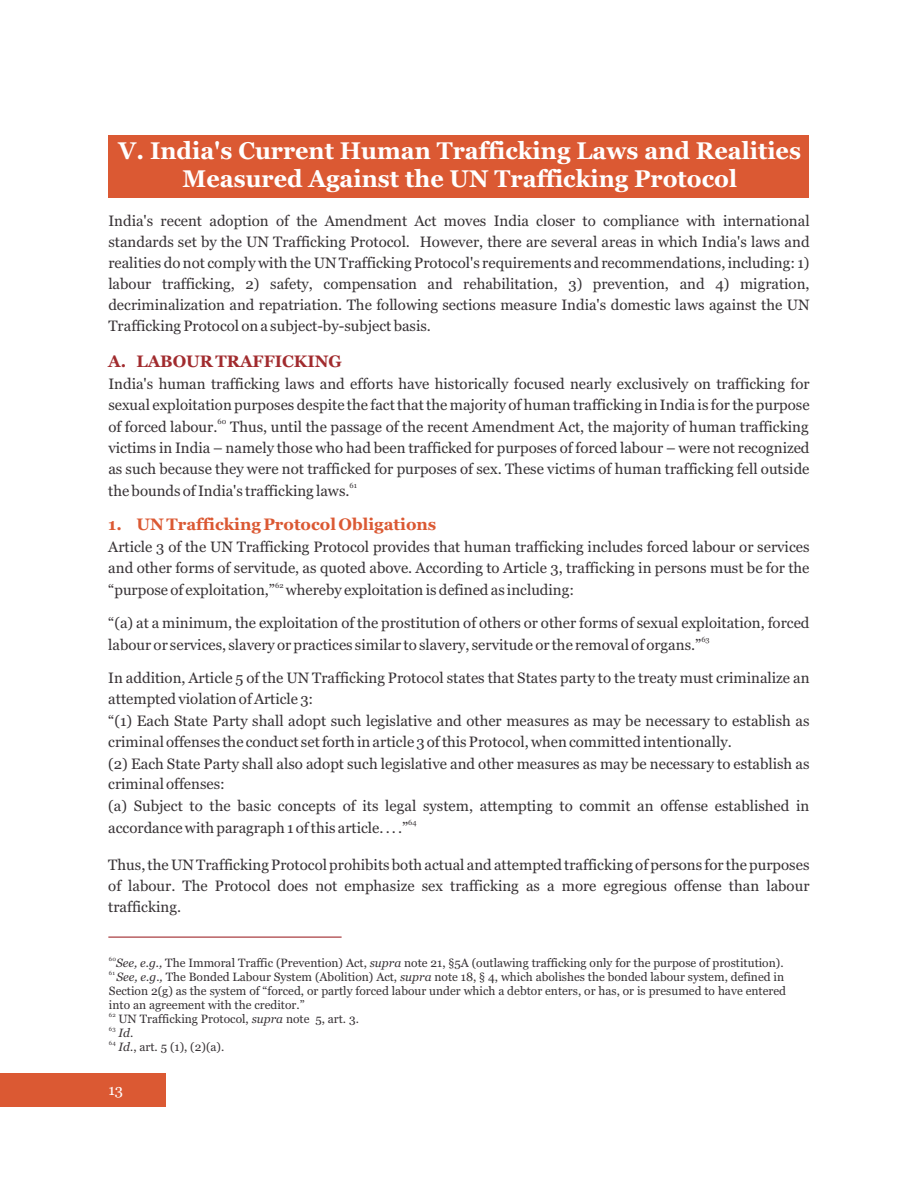
<style>
.page{position:relative;width:918px;height:1188px;background:#fff}
.page>*{position:absolute;margin:0;border:0;box-sizing:border-box;transform-origin:0 0}
.t1{font:700 24px/27.3px "Georgia";color:#fff;text-align:center}
.t2{font:700 16.5px "Georgia";color:#db5933}
.t3{font:700 16.5px "Georgia";color:#a12b2e}
.t4{font:15px/21px "Georgia";color:#383336;text-align:justify}
.t5{font:15px "Georgia";color:#fff}
.t6{font:12px/13.6px "Georgia";color:#383336}
.t7{font:italic 12px "Georgia";color:#383336}
.t8{font:7.5px "Georgia";color:#383336}
.t9{font:6px "Georgia";color:#383336}
.s1{font-style:italic}
.s2{font-style:normal}
</style>
<div class="page">
<div style="left:109px;top:135px;width:700px;height:63px;background:#db5933"></div>
<hr style="left:108px;top:937px;width:234px;height:1px;background:#a12b2e">
<div style="left:0;top:1073px;width:166px;height:34px;background:#db5933"></div>
<h1 class="t1" style="left:119px;top:139px;width:684px">V. India's Current Human Trafficking Laws and Realities<br>Measured Against the UN Trafficking Protocol</h1>
<p class="t4" style="left:108px;top:212px;width:703px">India's recent adoption of the Amendment Act moves India closer to compliance with international standards set by the UN Trafficking Protocol. However, there are several areas in which India's laws and realities do not comply with the UN Trafficking Protocol's requirements and recommendations, including: 1) labour trafficking, 2) safety, compensation and rehabilitation, 3) prevention, and 4) migration, decriminalization and repatriation. The following sections measure India's domestic laws against the UN Trafficking Protocol on a subject-by-subject basis.</p>
<p class="t3" style="left:108px;top:355px;width:235px">A. LABOUR TRAFFICKING</p>
<p class="t4" style="left:108px;top:375px;width:703px">India's human trafficking laws and efforts have historically focused nearly exclusively on trafficking for sexual exploitation purposes despite the fact that the majority of human trafficking in India is for the purpose</p>
<p class="t8" style="left:218px;top:419px;width:10px">60</p>
<p class="t4" style="left:108px;top:417px;width:703px">of forced labour. Thus, until the passage of the recent Amendment Act, the majority of human trafficking victims in India – namely those who had been trafficked for purposes of forced labour – were not recognized as such because they were not trafficked for purposes of sex. These victims of human trafficking fell outside</p>
<p class="t8" style="left:350px;top:482px;width:9px">61</p>
<p class="t4" style="left:108px;top:481px;width:243px">the bounds of India's trafficking laws.</p>
<p class="t2" style="left:108px;top:518px;width:330px">1. UN Trafficking Protocol Obligations</p>
<p class="t4" style="left:108px;top:538px;width:703px">Article 3 of the UN Trafficking Protocol provides that human trafficking includes forced labour or services and other forms of servitude, as quoted above. According to Article 3, trafficking in persons must be for the</p>
<p class="t8" style="left:275px;top:582px;width:10px">62</p>
<p class="t4" style="left:108px;top:581px;width:467px">“purpose of exploitation,” whereby exploitation is defined as including:</p>
<p class="t4" style="left:108px;top:614px;width:703px">“(a) at a minimum, the exploitation of the prostitution of others or other forms of sexual exploitation, forced</p>
<p class="t8" style="left:701px;top:637px;width:10px">63</p>
<p class="t4" style="left:108px;top:635px;width:595px">labour or services, slavery or practices similar to slavery, servitude or the removal of organs.”</p>
<p class="t4" style="left:108px;top:668px;width:703px;text-align:left">In addition, Article 5 of the UN Trafficking Protocol states that States party to the treaty must criminalize an attempted violation of Article 3:<br>“(1) Each State Party shall adopt such legislative and other measures as may be necessary to establish as criminal offenses the conduct set forth in article 3 of this Protocol, when committed intentionally.<br>(2) Each State Party shall also adopt such legislative and other measures as may be necessary to establish as criminal offenses:<br>(a) Subject to the basic concepts of its legal system, attempting to commit an offense established in</p>
<p class="t8" style="left:408px;top:820px;width:10px">64</p>
<p class="t4" style="left:108px;top:818px;width:302px">accordance with paragraph 1 of this article. . . .”</p>
<p class="t4" style="left:108px;top:855px;width:703px">Thus, the UN Trafficking Protocol prohibits both actual and attempted trafficking of persons for the purposes of labour. The Protocol does not emphasize sex trafficking as a more egregious offense than labour trafficking.</p>
<p class="t9" style="left:109px;top:957px;width:9px">60</p>
<p class="t9" style="left:109px;top:971px;width:7px">61</p>
<p class="t6" style="left:109px;top:971px;width:679px;text-indent:7px"><span class="s1">See, e.g.,</span> The Bonded Labour System (Abolition) Act, <span class="s1">supra</span> note 18, § 4, which abolishes the bonded labour system, defined in<br>Section 2(g) as the system of “forced, or partly forced labour under which a debtor enters, or has, or is presumed to have entered into an agreement with the creditor.”</p>
<p class="t9" style="left:109px;top:1012px;width:8px">62</p>
<p class="t6" style="left:119px;top:1013px;width:242px">UN Trafficking Protocol, <span class="s1">supra</span> note 5, art. 3.</p>
<p class="t9" style="left:109px;top:1026px;width:8px">63</p>
<p class="t7" style="left:119px;top:1028px;width:16px">Id<span class="s2">.</span></p>
<p class="t9" style="left:109px;top:1041px;width:8px">64</p>
<p class="t6" style="left:119px;top:1041px;width:107px"><span class="s1">Id.</span>, art. 5 (1), (2)(a).</p>
<p class="t6" style="left:116px;top:957px;width:669px"><span class="s1">See, e.g.,</span> The Immoral Traffic (Prevention) Act, <span class="s1">supra</span> note 21, §5A (outlawing trafficking only for the purpose of prostitution).</p>
<p class="t5" style="left:109px;top:1084px;width:16px">13</p>
</div>
